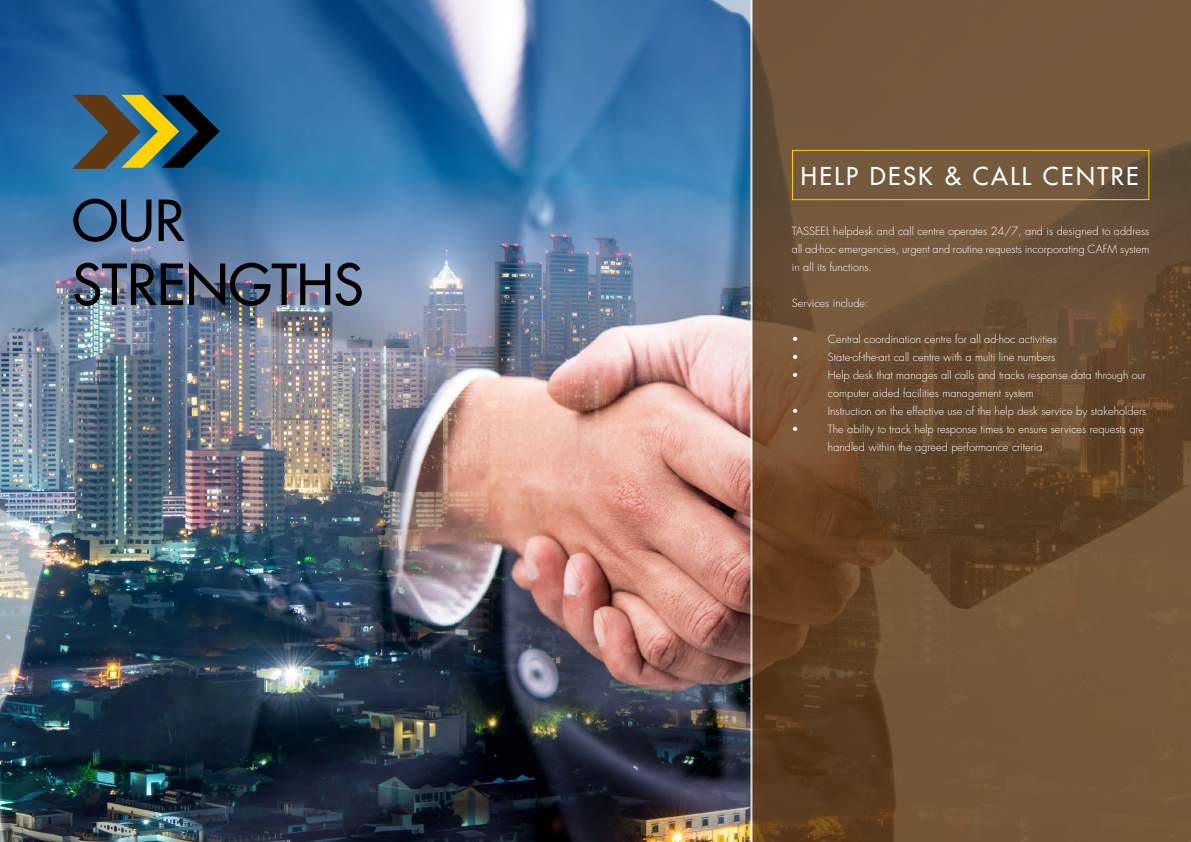
<style>
.page{position:relative;width:1191px;height:842px;background:#fff}
.page>*{position:absolute;margin:0;border:0;box-sizing:border-box;transform-origin:0 0}
.t1{font:500 55px/64px "Futura Std";color:#000}
.t2{font:500 24px "Futura Std";letter-spacing:.1em;color:#fff}
.t3{font:300 11px/18px "Futura Std";color:#fff}
</style>
<div class="page">
<img style="left:0;top:0;width:750px;height:842px">
<svg style="left:750px;top:0;width:441px;height:842px;fill:#735638"></svg>
<svg style="left:72px;top:95px;width:148px;height:74px"></svg>
<div style="left:792px;top:150px;width:357px;height:50px;border:1px solid #ffd400"></div>
<h1 class="t1" style="left:72px;top:189px;width:292px">OUR<br>STRENGTHS</h1>
<h2 class="t2" style="left:801px;top:161px;width:339px">HELP DESK &amp; CALL CENTRE</h2>
<p class="t3" style="left:792px;top:222px;width:359px;text-align:justify">TASSEEL helpdesk and call centre operates 24/7, and is designed to address all ad-hoc emergencies, urgent and routine requests incorporating CAFM system in all its functions.</p>
<p class="t3" style="left:792px;top:294px;width:78px">Services include:</p>
<p class="t3" style="left:792px;top:330px;width:8px">•</p>
<p class="t3" style="left:828px;top:330px;width:230px">Central coordination centre for all ad-hoc activities</p>
<p class="t3" style="left:792px;top:348px;width:8px">•</p>
<p class="t3" style="left:828px;top:348px;width:229px">State-of-the-art call centre with a multi line numbers</p>
<p class="t3" style="left:792px;top:366px;width:8px">•</p>
<p class="t3" style="left:828px;top:366px;width:319px">Help desk that manages all calls and tracks response data through our computer aided facilities management system</p>
<p class="t3" style="left:792px;top:402px;width:8px">•</p>
<p class="t3" style="left:828px;top:402px;width:320px">Instruction on the effective use of the help desk service by stakeholders</p>
<p class="t3" style="left:792px;top:420px;width:8px">•</p>
<p class="t3" style="left:828px;top:420px;width:318px">The ability to track help response times to ensure services requests are handled within the agreed performance criteria</p>
</div>
